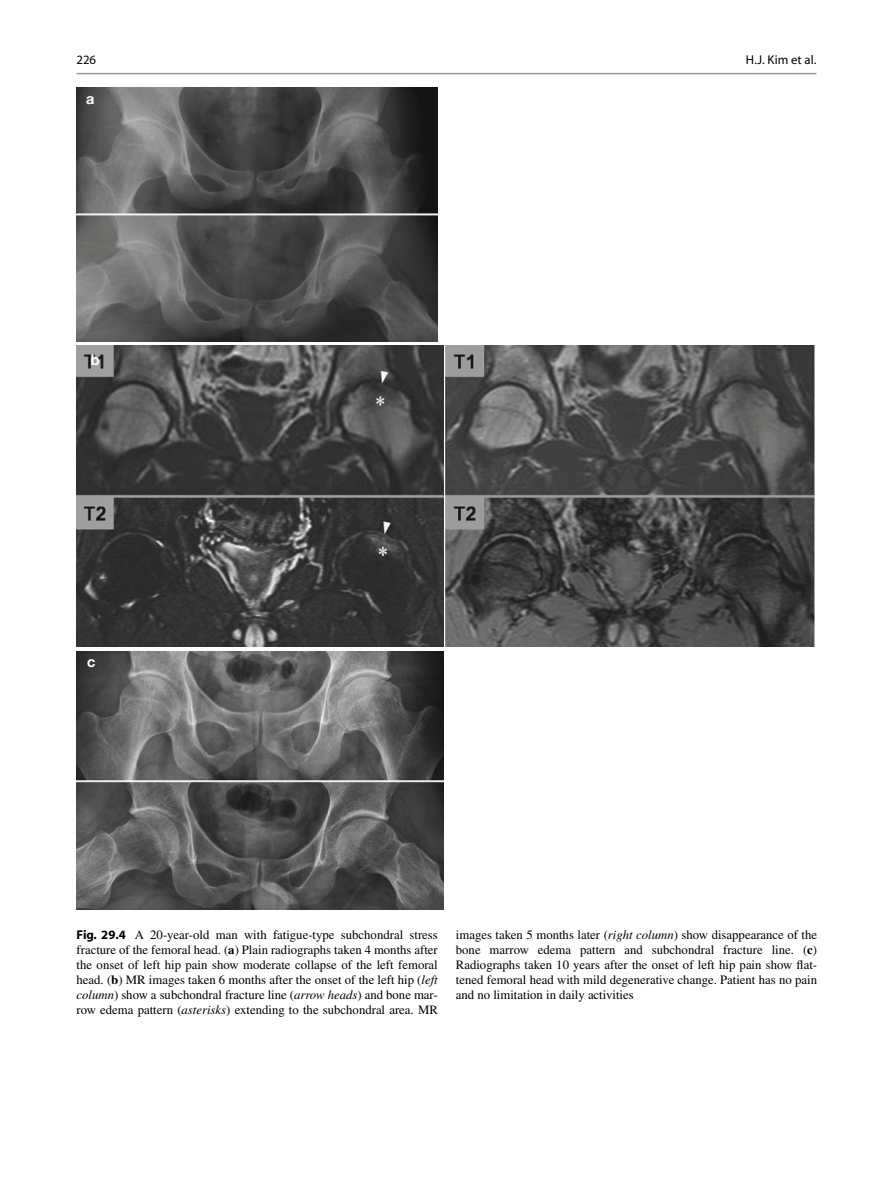
<style>
.page{position:relative;width:893px;height:1187px;background:#fff}
.page>*{position:absolute;margin:0;border:0;box-sizing:border-box;transform-origin:0 0}
.t1{font:700 15px "Helvetica";color:#fff}
.t2{font:12.75px/15px "Times";color:#000;text-align:justify}
.t3{font:12.75px "Myriad";letter-spacing:.005em;color:#000}
.s1{font-family:"Myriad";font-weight:700}
.s2{font-weight:700}
.s3{font-style:italic}
</style>
<div class="page">
<img style="left:77px;top:651px;width:367px;height:258px">
<img style="left:77px;top:88px;width:361px;height:253px">
<img style="left:77px;top:346px;width:366px;height:301px">
<img style="left:446px;top:346px;width:368px;height:301px">
<hr style="left:77px;top:73px;width:739px;height:1px;background:#9c9c9c">
<p class="t3" style="left:77px;top:55px;width:21px">226</p>
<p class="t1" style="left:86px;top:90px;width:10px">a</p>
<p class="t1" style="left:91px;top:351px;width:10px">b</p>
<p class="t1" style="left:87px;top:653px;width:10px">c</p>
<p class="t3" style="left:746px;top:55px;width:72px">H.J. Kim et al.</p>
<p class="t2" style="left:77px;top:927px;width:363px"><span class="s1">Fig. 29.4</span> A 20-year-old man with fatigue-type subchondral stress fracture of the femoral head. ( <span class="s2">a</span> ) Plain radiographs taken 4 months after the onset of left hip pain show moderate collapse of the left femoral head. ( <span class="s2">b</span> ) MR images taken 6 months after the onset of the left hip ( <span class="s3">left column</span> ) show a subchondral fracture line ( <span class="s3">arrow heads</span> ) and bone mar&shy;row edema pattern ( <span class="s3">asterisks</span> ) extending to the subchondral area. MR</p>
<p class="t2" style="left:456px;top:927px;width:363px">images taken 5 months later ( <span class="s3">right column</span> ) show disappearance of the bone marrow edema pattern and subchondral fracture line. ( <span class="s2">c</span> )<br>Radiographs taken 10 years after the onset of left hip pain show flat&shy;tened femoral head with mild degenerative change. Patient has no pain and no limitation in daily activities</p>
</div>
